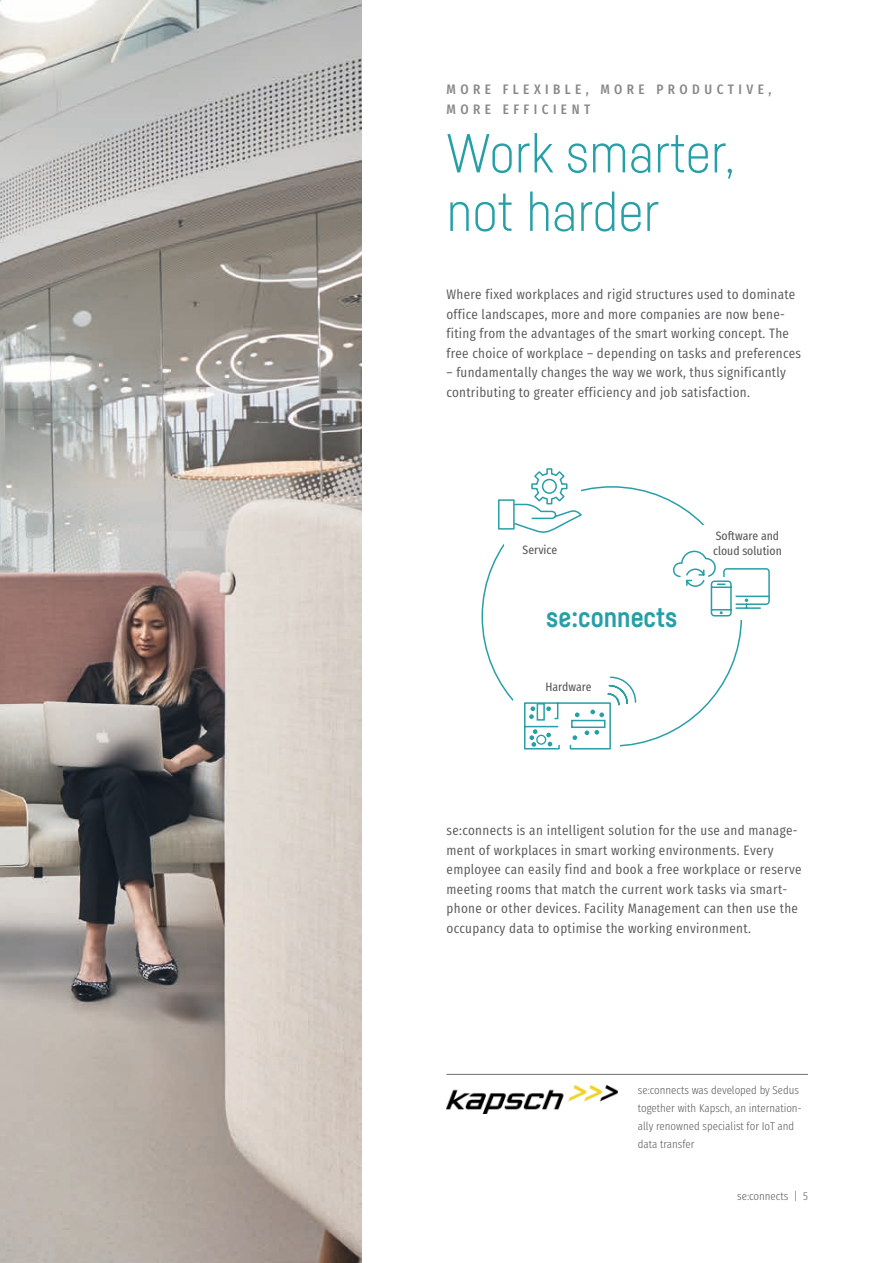
<style>
.page{position:relative;width:893px;height:1263px;background:#fff}
.page>*{position:absolute;margin:0;border:0;box-sizing:border-box;transform-origin:0 0}
.t1{font:300 54px/58.5px "Sedus Sans";color:#279fa7}
.t2{font:700 27px "Sedus Sans";color:#279fa7}
.t3{font:13.5px/19.5px "Sedus Text Condensed";letter-spacing:.02em;color:#58585a}
.t4{font:700 13.5px/19.5px "Sedus Text Condensed";letter-spacing:.33em;color:#87888a}
.t5{font:500 12px/15px "Sedus Text Condensed";color:#58585a}
.t6{font:300 11.25px/18px "Sedus Text Condensed";color:#58585a}
</style>
<div class="page">
<img style="left:447px;top:1086px;width:170px;height:27px">
<hr style="left:446px;top:1074px;width:362px;height:1px;background:#707173">
<img style="left:0;top:0;width:361px;height:1263px">
<svg style="left:524px;top:676px;width:113px;height:74px"></svg>
<div style="left:498px;top:499px;width:17px;height:31px;border:2px solid #279fa7"></div>
<svg style="left:513px;top:468px;width:71px;height:65px"></svg>
<svg style="left:673px;top:550px;width:97px;height:67px"></svg>
<p class="t4" style="left:447px;top:78px;width:326px">MORE FLEXIBLE, MORE PRODUCTIVE,<br>MORE EFFICIENT</p>
<h1 class="t1" style="left:446px;top:123px;width:290px">Work smarter, not harder</h1>
<p class="t3" style="left:446px;top:283px;width:356px">Where fixed workplaces and rigid structures used to dominate office landscapes, more and more companies are now bene&shy;fiting from the advantages of the smart working concept. The free choice of workplace – depending on tasks and preferences</p>
<p class="t3" style="left:446px;top:361px;width:341px">– fundamentally changes the way we work, thus significantly contributing to greater efficiency and job satisfaction.</p>
<p class="t5" style="left:523px;top:541px;width:36px">Service</p>
<h2 class="t2" style="left:546px;top:601px;width:133px">se:connects</h2>
<p class="t5" style="left:545px;top:678px;width:48px">Hardware</p>
<p class="t5" style="left:713px;top:527px;width:70px">Software and cloud solution</p>
<p class="t3" style="left:446px;top:819px;width:357px">se:connects is an intelligent solution for the use and manage&shy;ment of workplaces in smart working environments. Every employee can easily find and book a free workplace or reserve meeting rooms that match the current work tasks via smart&shy;phone or other devices. Facility Management can then use the occupancy data to optimise the working environment.</p>
<p class="t6" style="left:638px;top:1079px;width:165px">se:connects was developed by Sedus together with Kapsch, an internation&shy;ally renowned specialist for IoT and data transfer</p>
<p class="t6" style="left:737px;top:1186px;width:72px">se:connects | 5</p>
</div>
